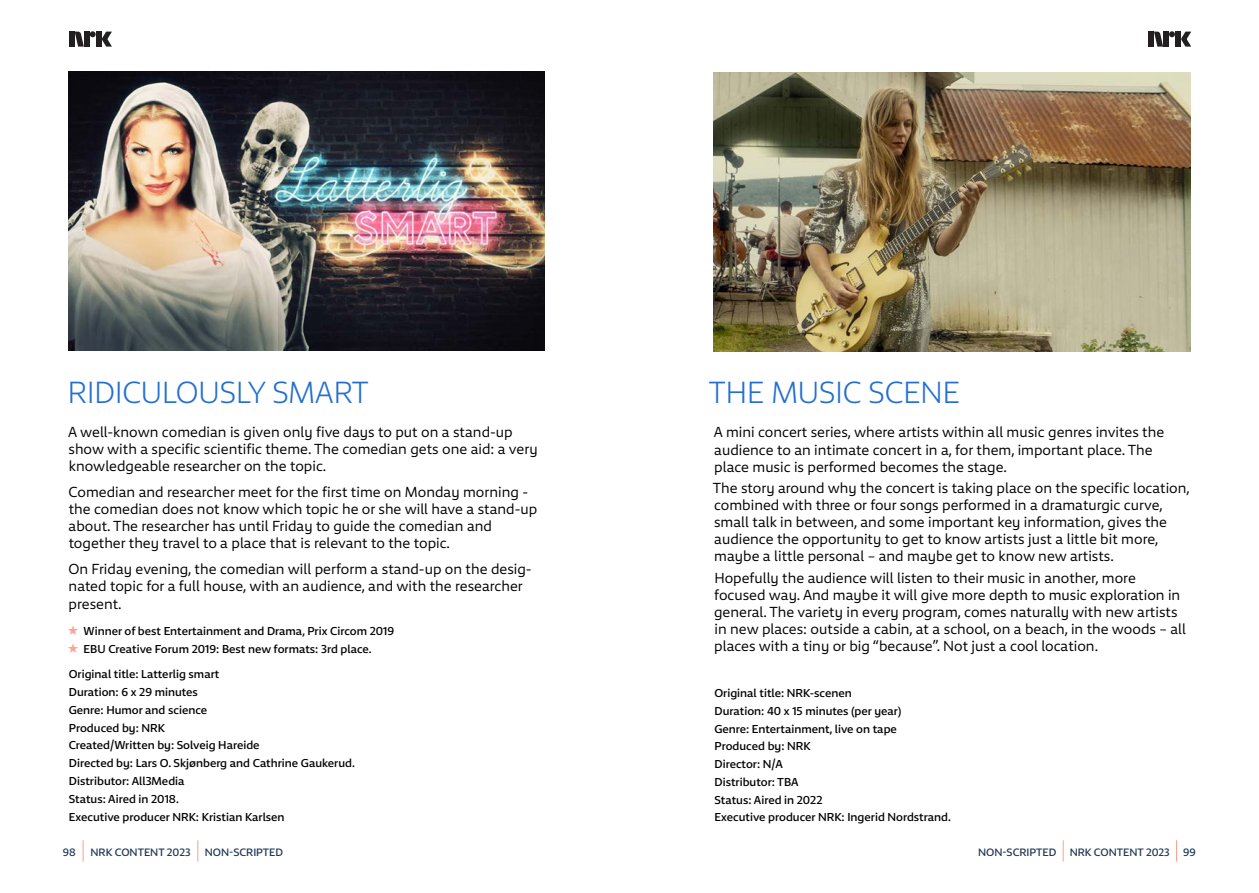
<style>
.page{position:relative;width:1259px;height:893px;background:#fff}
.page>*{position:absolute;margin:0;border:0;box-sizing:border-box;transform-origin:0 0}
.Overskrift{font:300 30px "NRK Sans";color:#236fd0}
.faktaliste{font:14.25px/17.1px "NRK Sans";color:#000}
.Mengdetekst_nrk_sans{font:14.25px/17.1px "NRK Sans";color:#000}
.faktaliste-2{font:500 11.25px "NRK Sans";color:#000}
.t1{font:500 10.5px "NRK Sans";color:#223956}
.s1{color:#ffa395}
</style>
<div class="page">
<svg style="left:83px;top:840px;width:1px;height:21px"></svg>
<svg style="left:1176px;top:840px;width:1px;height:21px"></svg>
<svg style="left:197px;top:840px;width:1px;height:21px"></svg>
<svg style="left:1062px;top:840px;width:1px;height:21px"></svg>
<div style="left:69px;top:32px;width:5px;height:15px;background:#231f20"></div>
<div style="left:84px;top:32px;width:5px;height:15px;background:#231f20"></div>
<div style="left:96px;top:32px;width:5px;height:15px;background:#231f20"></div>
<svg style="left:90px;top:31px;width:6px;height:6px"></svg>
<svg style="left:102px;top:32px;width:10px;height:15px"></svg>
<svg style="left:75px;top:32px;width:9px;height:15px"></svg>
<div style="left:1148px;top:32px;width:5px;height:15px;background:#231f20"></div>
<div style="left:1163px;top:32px;width:5px;height:15px;background:#231f20"></div>
<div style="left:1175px;top:32px;width:5px;height:15px;background:#231f20"></div>
<svg style="left:1169px;top:31px;width:6px;height:6px"></svg>
<svg style="left:1181px;top:32px;width:10px;height:15px"></svg>
<svg style="left:1154px;top:32px;width:9px;height:15px"></svg>
<img style="left:68px;top:72px;width:476px;height:279px">
<img style="left:714px;top:72px;width:476px;height:279px">
<p class="Overskrift" style="left:68px;top:373px;width:302px">RIDICULOUSLY SMART</p>
<p class="Mengdetekst_nrk_sans" style="left:68px;top:423px;width:471px">A well-known comedian is given only five days to put on a stand-up show with a specific scientific theme. The comedian gets one aid: a very knowledgeable researcher on the topic.</p>
<p class="Mengdetekst_nrk_sans" style="left:68px;top:483px;width:470px">Comedian and researcher meet for the first time on Monday morning - the comedian does not know which topic he or she will have a stand-up about. The researcher has until Friday to guide the comedian and together they travel to a place that is relevant to the topic.</p>
<p class="Mengdetekst_nrk_sans" style="left:68px;top:560px;width:465px;line-height:17.5px">On Friday evening, the comedian will perform a stand-up on the desig&shy;nated topic for a full house, with an audience, and with the researcher present.</p>
<p class="faktaliste-2" style="left:67px;top:624px;width:328px"><span class="s1">★</span> Winner of best Entertainment and Drama, Prix Circom 2019</p>
<p class="faktaliste-2" style="left:67px;top:642px;width:306px"><span class="s1">★</span> EBU Creative Forum 2019: Best new formats: 3rd place.</p>
<p class="faktaliste-2" style="left:69px;top:667px;width:152px">Original title: Latterlig smart</p>
<p class="faktaliste-2" style="left:69px;top:685px;width:130px">Duration: 6 x 29 minutes</p>
<p class="faktaliste-2" style="left:69px;top:703px;width:140px">Genre: Humor and science</p>
<p class="faktaliste-2" style="left:69px;top:721px;width:98px">Produced by: NRK</p>
<p class="faktaliste-2" style="left:69px;top:738px;width:192px">Created/Written by: Solveig Hareide</p>
<p class="faktaliste-2" style="left:69px;top:756px;width:287px">Directed by: Lars O. Skjønberg and Cathrine Gaukerud.</p>
<p class="faktaliste-2" style="left:69px;top:774px;width:117px">Distributor: All3Media</p>
<p class="faktaliste-2" style="left:69px;top:792px;width:111px">Status: Aired in 2018.</p>
<p class="faktaliste-2" style="left:69px;top:809px;width:217px">Executive producer NRK: Kristian Karlsen</p>
<p class="Overskrift" style="left:709px;top:373px;width:252px">THE MUSIC SCENE</p>
<p class="faktaliste" style="left:714px;top:424px;width:452px">A mini concert series, where artists within all music genres invites the audience to an intimate concert in a, for them, important place. The place music is performed becomes the stage.</p>
<p class="faktaliste" style="left:713px;top:479px;width:478px">The story around why the concert is taking place on the specific location, combined with three or four songs performed in a dramaturgic curve, small talk in between, and some important key information, gives the audience the opportunity to get to know artists just a little bit more, maybe a little personal – and maybe get to know new artists.</p>
<p class="faktaliste" style="left:714px;top:569px;width:473px">Hopefully the audience will listen to their music in another, more focused way. And maybe it will give more depth to music exploration in general. The variety in every program, comes naturally with new artists in new places: outside a cabin, at a school, on a beach, in the woods – all places with a tiny or big “because”. Not just a cool location.</p>
<p class="faktaliste-2" style="left:714px;top:686px;width:139px">Original title: NRK-scenen</p>
<p class="faktaliste-2" style="left:714px;top:704px;width:188px">Duration: 40 x 15 minutes (per year)</p>
<p class="faktaliste-2" style="left:714px;top:721px;width:184px">Genre: Entertainment, live on tape</p>
<p class="faktaliste-2" style="left:714px;top:739px;width:98px">Produced by: NRK</p>
<p class="faktaliste-2" style="left:714px;top:757px;width:70px">Director: N/A</p>
<p class="faktaliste-2" style="left:714px;top:775px;width:85px">Distributor: TBA</p>
<p class="faktaliste-2" style="left:714px;top:792px;width:109px">Status: Aired in 2022</p>
<p class="faktaliste-2" style="left:714px;top:810px;width:238px">Executive producer NRK: Ingerid Nordstrand.</p>
<p class="t1" style="left:63px;top:845px;width:14px">98</p>
<p class="t1" style="left:91px;top:845px;width:102px">NRK CONTENT 2023</p>
<p class="t1" style="left:205px;top:845px;width:80px">NON-SCRIPTED</p>
<p class="t1" style="left:978px;top:845px;width:80px">NON-SCRIPTED</p>
<p class="t1" style="left:1069px;top:845px;width:102px">NRK CONTENT 2023</p>
<p class="t1" style="left:1183px;top:845px;width:14px">99</p>
</div>
